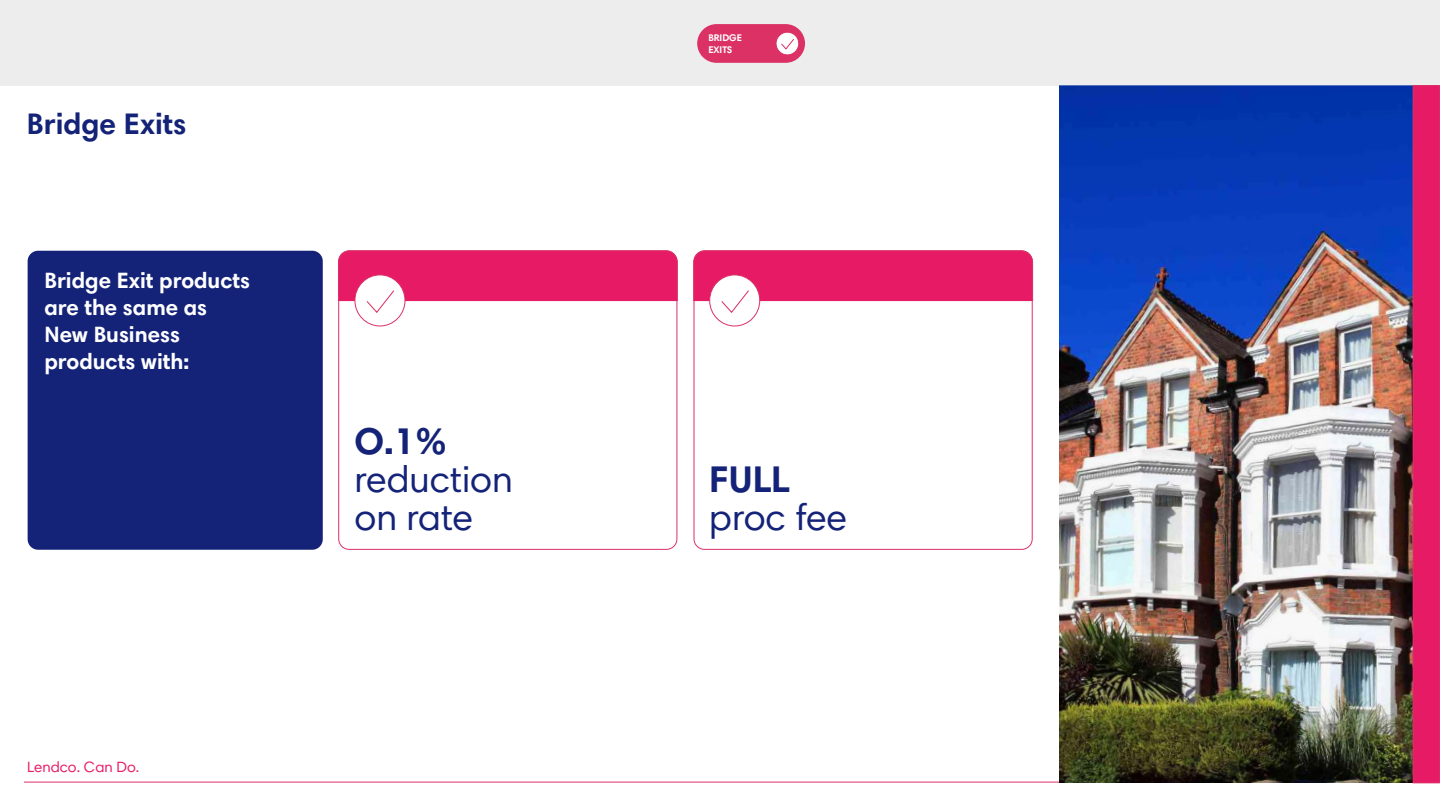
<style>
.page{position:relative;width:1440px;height:810px;background:#fff}
.page>*{position:absolute;margin:0;border:0;box-sizing:border-box;transform-origin:0 0}
.t1{font:37.5px/38.2px "Harmonia Sans Pro Cyr";color:#142378}
.t2{font:700 37.5px "Harmonia Sans Pro Cyr";color:#142378}
.t3{font:700 30px "Harmonia Sans Pro Cyr";color:#142378}
.t4{font:700 22.42px/26.8px "Harmonia Sans Pro Cyr";color:#fff}
.t5{font:15px "Harmonia Sans Pro Cyr";color:#e71a65}
.t6{font:700 9.75px/11.6px "Harmonia Sans Pro Cyr";color:#fff}
</style>
<div class="page">
<div style="left:28px;top:251px;width:295px;height:299px;background:#142378;border-radius:10px"></div>
<hr style="left:24px;top:782px;width:1387px;height:1px;background:#db3165">
<div style="left:0;top:0;width:1440px;height:85px;background:#ededed"></div>
<svg style="left:338px;top:251px;width:340px;height:63px"></svg>
<svg style="left:693px;top:251px;width:340px;height:63px"></svg>
<img style="left:1059px;top:85px;width:354px;height:698px">
<div style="left:1413px;top:86px;width:27px;height:697px;background:#e71a65"></div>
<div style="left:1413px;top:85px;width:27px;height:698px;border:1px solid #db3165"></div>
<div style="left:697px;top:24px;width:108px;height:39px;background:#db3165;border-radius:19px"></div>
<div style="left:776px;top:32px;width:23px;height:23px;background:#fff;border-radius:50%"></div>
<div style="left:776px;top:32px;width:23px;height:23px;border:1px solid #db3165;border-radius:50%"></div>
<svg style="left:781px;top:39px;width:13px;height:10px"></svg>
<h2 class="t3" style="left:27px;top:105px;width:161px">Bridge Exits</h2>
<p class="t4" style="left:45px;top:267px;width:207px">Bridge Exit products are the same as<br>New Business products with:</p>
<p class="t5" style="left:27px;top:757px;width:114px">Lendco. Can Do.</p>
<h1 class="t2" style="left:355px;top:417px;width:93px">O.1%</h1>
<h1 class="t1" style="left:355px;top:459px;width:160px">reduction on rate</h1>
<p class="t6" style="left:708px;top:32px;width:35px">BRIDGE<br>EXITS</p>
<h1 class="t2" style="left:709px;top:455px;width:82px">FULL</h1>
<h1 class="t1" style="left:709px;top:498px;width:139px">proc fee</h1>
</div>
